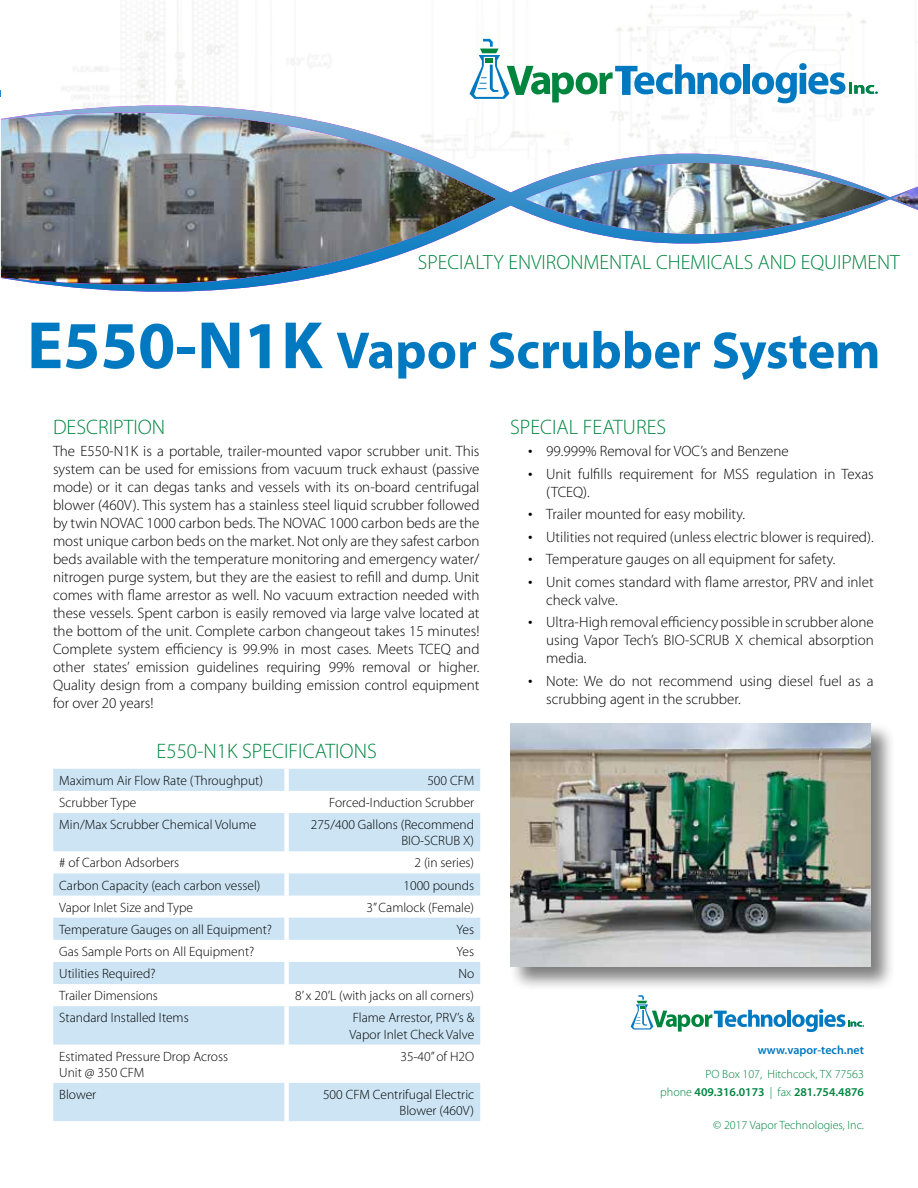
<style>
.page{position:relative;width:918px;height:1188px;background:#fff}
.page>*{position:absolute;margin:0;border:0;box-sizing:border-box;transform-origin:0 0}
.t1{font:700 52.5px "Myriad Pro";color:#0079c1}
.t2{font:300 21px "Myriad Pro";color:#00853f}
.t3{font:300 20.55px "Myriad Pro";color:#00853f}
.t4{font:300 15px/18px "Myriad Pro";color:#000}
.t5{font:300 13.5px/16.2px "Myriad Pro";color:#000;text-align:right}
.t6{font:300 12px/18px "Myriad Pro";color:#00853f;text-align:right}
.t7{font:600 12px "Myriad Pro";color:#0079c1}
.s1{font-size:67.5px}
.s2{font-size:18px}
.s3{font-weight:600}
</style>
<div class="page">
<img style="left:720px;top:5px;width:146px;height:101px">
<img style="left:567px;top:106px;width:351px;height:138px">
<img style="left:1px;top:106px;width:566px;height:186px">
<svg style="left:470px;top:39px;width:272px;height:64px"></svg>
<div style="left:743px;top:64px;width:7px;height:30px;background:#0079c1"></div>
<svg style="left:752px;top:63px;width:126px;height:40px"></svg>
<svg style="left:53px;top:769px;width:427px;height:352px;fill:#cce4f3"></svg>
<div style="left:284px;top:769px;width:5px;height:22px;background:#fff"></div>
<div style="left:284px;top:791px;width:5px;height:22px;background:#fff"></div>
<div style="left:284px;top:813px;width:5px;height:38px;background:#fff"></div>
<div style="left:284px;top:851px;width:5px;height:22px;background:#fff"></div>
<div style="left:284px;top:873px;width:5px;height:23px;background:#fff"></div>
<div style="left:284px;top:896px;width:5px;height:22px;background:#fff"></div>
<div style="left:284px;top:918px;width:5px;height:22px;background:#fff"></div>
<div style="left:284px;top:940px;width:5px;height:22px;background:#fff"></div>
<div style="left:284px;top:962px;width:5px;height:22px;background:#fff"></div>
<div style="left:284px;top:984px;width:5px;height:22px;background:#fff"></div>
<div style="left:284px;top:1006px;width:5px;height:39px;background:#fff"></div>
<div style="left:284px;top:1045px;width:5px;height:38px;background:#fff"></div>
<div style="left:284px;top:1083px;width:5px;height:38px;background:#fff"></div>
<div style="left:509px;top:722px;width:386px;height:270px;background:#000;opacity:.5"></div>
<img style="left:510px;top:723px;width:360px;height:243px">
<svg style="left:631px;top:995px;width:155px;height:37px"></svg>
<hr style="left:787px;top:1010px;width:4px;height:17px;background:#0079c1">
<svg style="left:792px;top:1009px;width:72px;height:23px"></svg>
<h3 class="t3" style="left:418px;top:250px;width:483px">SPECIALTY ENVIRONMENTAL CHEMICALS AND EQUIPMENT</h3>
<h1 class="t1" style="left:27px;top:316px;width:855px"><span class="s1">E550-N1K</span> Vapor Scrubber System</h1>
<h2 class="t2" style="left:53px;top:414px;width:114px">DESCRIPTION</h2>
<p class="t4" style="left:53px;top:442px;width:428px;text-align:justify">The E550-N1K is a portable, trailer-mounted vapor scrubber unit. This system can be used for emissions from vacuum truck exhaust (passive mode) or it can degas tanks and vessels with its on-board centrifugal blower (460V). This system has a stainless steel liquid scrubber followed by twin NOVAC 1000 carbon beds. The NOVAC 1000 carbon beds are the most unique carbon beds on the market. Not only are they safest carbon beds available with the temperature monitoring and emergency water/ nitrogen purge system, but they are the easiest to refill and dump. Unit comes with flame arrestor as well. No vacuum extraction needed with these vessels. Spent carbon is easily removed via large valve located at the bottom of the unit. Complete carbon changeout takes 15 minutes!<br>Complete system efficiency is 99.9% in most cases. Meets TCEQ and other states’ emission guidelines requiring 99% removal or higher.<br>Quality design from a company building emission control equipment for over 20 years!</p>
<h2 class="t2" style="left:157px;top:739px;width:222px">E550-N1K SPECIFICATIONS</h2>
<p class="t5" style="left:59px;top:772px;width:205px">Maximum Air Flow Rate (Throughput)</p>
<p class="t5" style="left:427px;top:772px;width:48px">500 CFM</p>
<p class="t5" style="left:59px;top:794px;width:79px">Scrubber Type</p>
<p class="t5" style="left:329px;top:794px;width:147px">Forced-Induction Scrubber</p>
<p class="t5" style="left:59px;top:816px;width:199px">Min/Max Scrubber Chemical Volume</p>
<p class="t5" style="left:311px;top:816px;width:165px">275/400 Gallons (Recommend<br>BIO-SCRUB X)</p>
<p class="t5" style="left:59px;top:855px;width:122px"># of Carbon Adsorbers</p>
<p class="t5" style="left:414px;top:855px;width:61px">2 (in series)</p>
<p class="t5" style="left:59px;top:877px;width:203px">Carbon Capacity (each carbon vessel)</p>
<p class="t5" style="left:404px;top:877px;width:72px">1000 pounds</p>
<p class="t5" style="left:59px;top:899px;width:135px">Vapor Inlet Size and Type</p>
<p class="t5" style="left:366px;top:899px;width:109px">3” Camlock (Female)</p>
<p class="t5" style="left:59px;top:921px;width:214px">Temperature Gauges on all Equipment?</p>
<p class="t5" style="left:457px;top:921px;width:19px">Yes</p>
<p class="t5" style="left:59px;top:943px;width:197px">Gas Sample Ports on All Equipment?</p>
<p class="t5" style="left:457px;top:943px;width:19px">Yes</p>
<p class="t5" style="left:59px;top:965px;width:98px">Utilities Required?</p>
<p class="t5" style="left:458px;top:965px;width:17px">No</p>
<p class="t5" style="left:59px;top:987px;width:100px">Trailer Dimensions</p>
<p class="t5" style="left:295px;top:987px;width:180px">8’ x 20’L (with jacks on all corners)</p>
<p class="t5" style="left:59px;top:1010px;width:131px">Standard Installed Items</p>
<p class="t5" style="left:349px;top:1010px;width:126px;text-align:left">Flame Arrestor, PRV’s &amp;<br>Vapor Inlet Check Valve</p>
<p class="t5" style="left:59px;top:1048px;width:170px;text-align:left">Estimated Pressure Drop Across<br>Unit @ 350 CFM</p>
<p class="t5" style="left:400px;top:1048px;width:75px">35-40” of H2O</p>
<p class="t5" style="left:59px;top:1086px;width:38px">Blower</p>
<p class="t5" style="left:323px;top:1086px;width:153px">500 CFM Centrifugal Electric<br>Blower (460V)</p>
<h2 class="t2" style="left:510px;top:414px;width:158px">SPECIAL FEATURES</h2>
<p class="t4" style="left:528px;top:442px;width:262px"><span class="s2">•</span> 99.999% Removal for VOC’s and Benzene</p>
<p class="t4" style="left:546px;top:465px;width:329px;text-indent:-18px"><span class="s2">•</span> Unit fulfills requirement for MSS regulation in Texas (TCEQ).</p>
<p class="t4" style="left:528px;top:505px;width:218px"><span class="s2">•</span> Trailer mounted for easy mobility.</p>
<p class="t4" style="left:528px;top:528px;width:347px"><span class="s2">•</span> Utilities not required (unless electric blower is required).</p>
<p class="t4" style="left:528px;top:550px;width:309px"><span class="s2">•</span> Temperature gauges on all equipment for safety.</p>
<p class="t4" style="left:546px;top:573px;width:329px;text-indent:-18px"><span class="s2">•</span> Unit comes standard with flame arrestor, PRV and inlet check valve.</p>
<p class="t4" style="left:546px;top:613px;width:329px;text-align:justify;text-indent:-18px"><span class="s2">•</span> Ultra-High removal efficiency possible in scrubber alone using Vapor Tech’s BIO-SCRUB X chemical absorption media.</p>
<p class="t4" style="left:546px;top:672px;width:329px;text-indent:-18px"><span class="s2">•</span> Note: We do not recommend using diesel fuel as a scrubbing agent in the scrubber.</p>
<p class="t7" style="left:758px;top:1042px;width:108px">www.vapor-tech.net</p>
<p class="t6" style="left:660px;top:1065px;width:205px">PO Box 107, Hitchcock, TX 77563<br>phone <span class="s3">409.316.0173</span> | fax <span class="s3">281.754.4876</span></p>
<p class="t6" style="left:713px;top:1116px;width:152px">© 2017 Vapor Technologies, Inc.</p>
</div>
